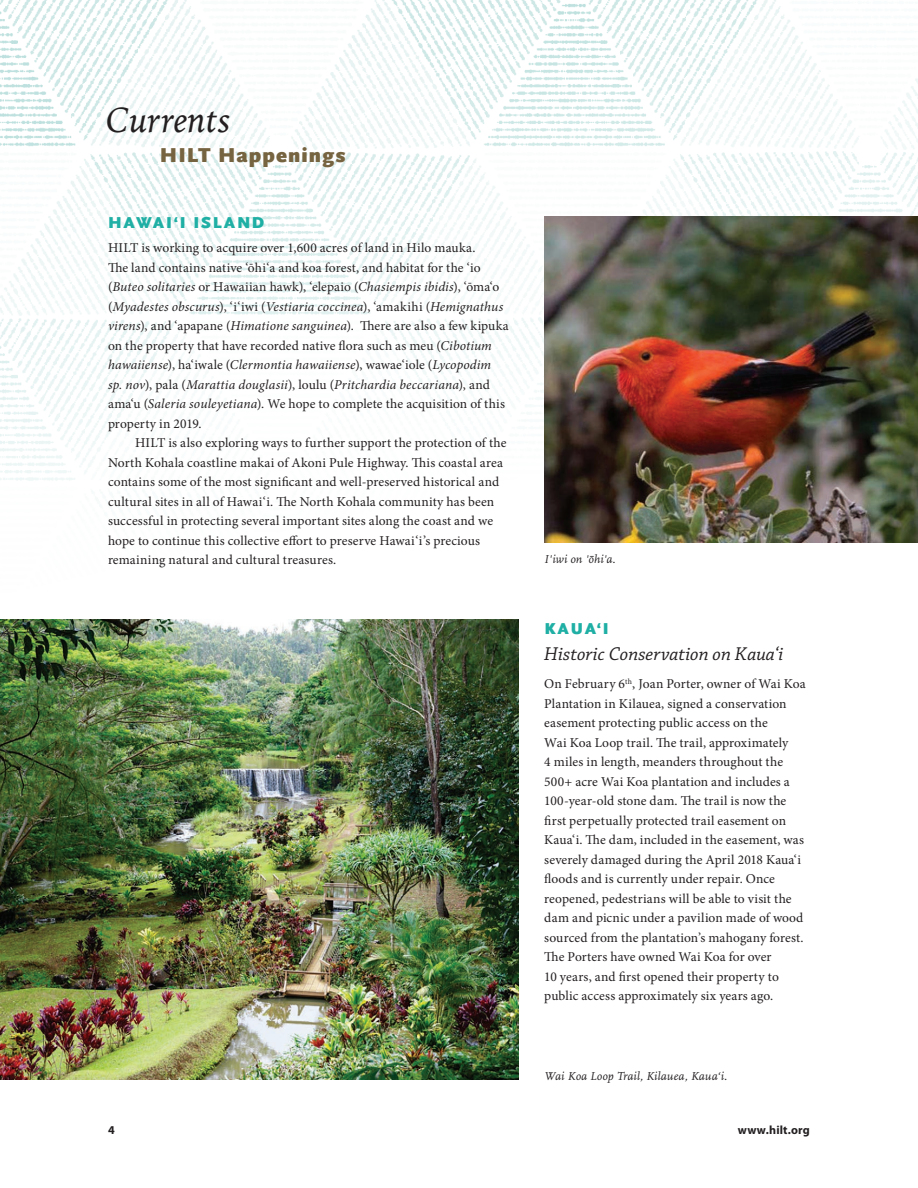
<style>
.page{position:relative;width:918px;height:1188px;background:#fff}
.page>*{position:absolute;margin:0;border:0;box-sizing:border-box;transform-origin:0 0}
.section_title{font:italic 36px "Iowan Old Style";color:#231f20}
.section-_subtitle{font:900 21px "Scala Sans Pro";letter-spacing:.05em;color:#766340}
.header_3_-_italic{font:italic 19.5px "Chaparral Pro";color:#231f20}
.header_2_-_uc_color{font:900 16.5px "Scala Sans Pro";letter-spacing:.11em;color:#1fafa4}
.tni{font:13.5px/19.5px "Minion Pro";letter-spacing:.005em;color:#231f20}
.txt{font:13.5px/19.5px "Minion Pro";letter-spacing:.01em;color:#231f20}
.figure_caption{font:italic 12px "Scala Pro";letter-spacing:.015em;color:#231f20}
.tni-2{font:700 12px "Myriad Pro";letter-spacing:.015em;color:#231f20}
.s1{font-style:italic}
</style>
<div class="page">
<img style="left:0;top:0;width:918px;height:653px">
<img style="left:0;top:620px;width:518px;height:460px">
<img style="left:544px;top:216px;width:374px;height:326px">
<p class="section_title" style="left:106px;top:88px;width:127px">Currents</p>
<p class="section-_subtitle" style="left:160px;top:143px;width:187px">HILT Happenings</p>
<p class="header_2_-_uc_color" style="left:108px;top:213px;width:158px">HAWAI‘I ISLAND</p>
<p class="tni" style="left:108px;top:238px;width:402px">HILT is working to acquire over 1,600 acres of land in Hilo mauka.<br>The land contains native ‘ōhi‘a and koa forest, and habitat for the ‘io (<span class="s1">Buteo solitaries</span> or Hawaiian hawk), ‘elepaio (<span class="s1">Chasiempis ibidis</span>), ‘ōma‘o (<span class="s1">Myadestes obscurus</span>), ‘i‘iwi (<span class="s1">Vestiaria coccinea</span>), ‘amakihi (<span class="s1">Hemignathus virens</span>), and ‘apapane (<span class="s1">Himatione sanguinea</span>). There are also a few kipuka on the property that have recorded native flora such as meu (<span class="s1">Cibotium hawaiiense</span>), ha‘iwale (<span class="s1">Clermontia hawaiiense</span>), wawae‘iole (<span class="s1">Lycopodim sp. nov</span>), pala (<span class="s1">Marattia douglasii</span>), loulu (<span class="s1">Pritchardia beccariana</span>), and ama‘u (<span class="s1">Saleria souleyetiana</span>). We hope to complete the acquisition of this property in 2019.</p>
<p class="txt" style="left:108px;top:433px;width:400px;text-indent:27px">HILT is also exploring ways to further support the protection of the North Kohala coastline makai of Akoni Pule Highway. This coastal area contains some of the most significant and well-preserved historical and cultural sites in all of Hawai‘i. The North Kohala community has been successful in protecting several important sites along the coast and we hope to continue this collective effort to preserve Hawai‘i’s precious remaining natural and cultural treasures.</p>
<p class="figure_caption" style="left:544px;top:553px;width:73px">I'iwi on 'ōhi'a.</p>
<p class="header_2_-_uc_color" style="left:544px;top:619px;width:66px">KAUA‘I</p>
<p class="header_3_-_italic" style="left:544px;top:643px;width:241px">Historic Conservation on Kaua‘i</p>
<p class="tni" style="left:544px;top:674px;width:263px">On February 6<sup>th</sup>, Joan Porter, owner of Wai Koa Plantation in Kilauea, signed a conservation easement protecting public access on the<br>Wai Koa Loop trail. The trail, approximately<br>4 miles in length, meanders throughout the 500+ acre Wai Koa plantation and includes a 100-year-old stone dam. The trail is now the first perpetually protected trail easement on Kaua‘i. The dam, included in the easement, was severely damaged during the April 2018 Kaua‘i floods and is currently under repair. Once reopened, pedestrians will be able to visit the dam and picnic under a pavilion made of wood sourced from the plantation’s mahogany forest.<br>The Porters have owned Wai Koa for over<br>10 years, and first opened their property to public access approximately six years ago.</p>
<p class="figure_caption" style="left:544px;top:1069px;width:184px">Wai Koa Loop Trail, Kilauea, Kaua‘i.</p>
<p class="tni-2" style="left:108px;top:1122px;width:8px">4</p>
<p class="tni-2" style="left:738px;top:1122px;width:74px">www.hilt.org</p>
</div>
